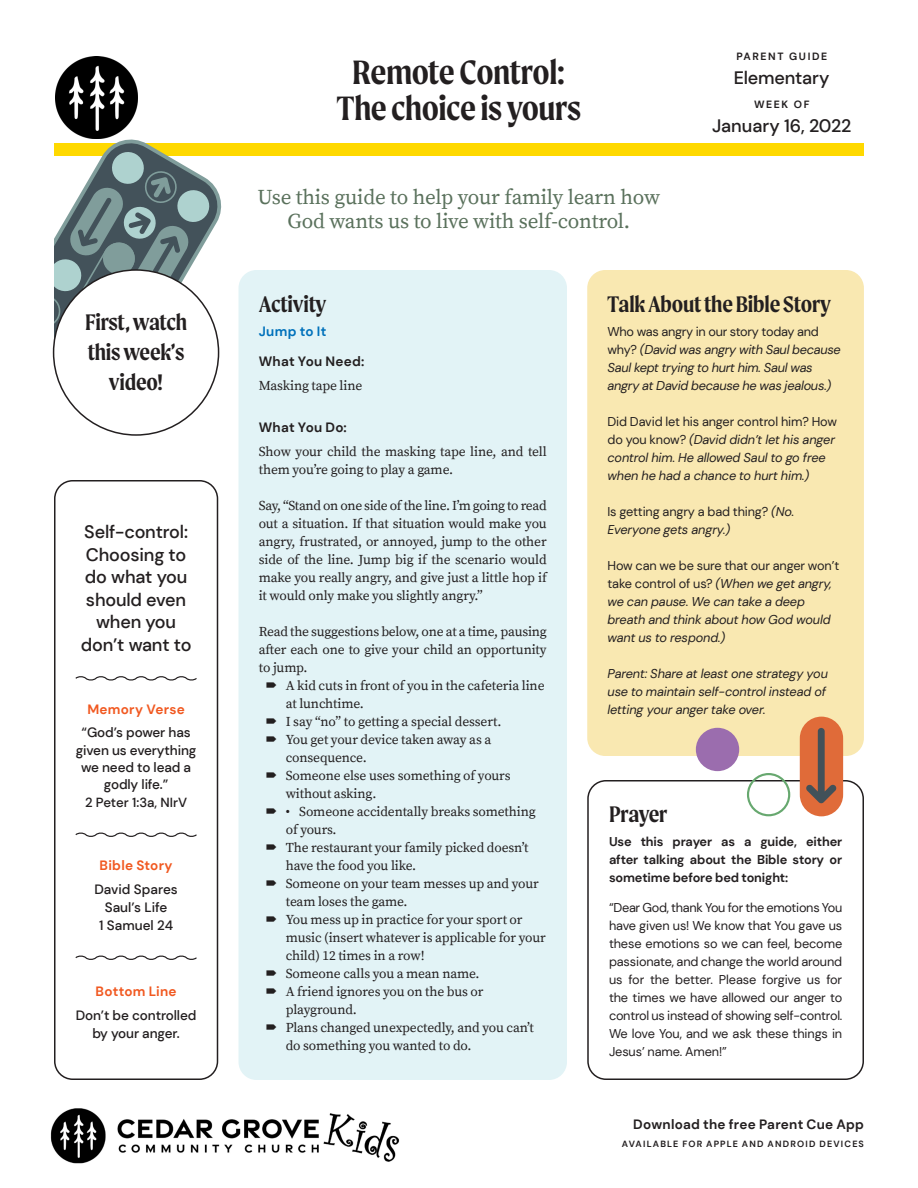
<style>
.page{position:relative;width:918px;height:1188px;background:#fff}
.page>*{position:absolute;margin:0;border:0;box-sizing:border-box;transform-origin:0 0}
.Page_Header_-_Theme{font:600 36px/36px "Moret";letter-spacing:-.015em;color:#231f20;text-align:center}
.Section_-_Title{font:600 24px "Moret";letter-spacing:-.01em;color:#231f20}
.Section_-_Title__Cen{font:600 24px/30px "Moret";letter-spacing:-.01em;color:#231f20;text-align:center}
.Intro_Statement{font:21px/24px "Source Serif Pro";letter-spacing:-.01em;color:#5a715c;text-align:center}
.Sidebar_-_Life_App{font:500 18px/22.5px "DM Sans";letter-spacing:-.01em;color:#231f20;text-align:center}
.Page_Header_-_Date_A{font:500 18px "DM Sans";letter-spacing:-.01em;color:#231f20}
.Body_Copy_-_No_Inden{font:13.5px/18px "Source Serif Pro";letter-spacing:-.01em;color:#231f20}
.Sidebar_-_Body_Copy{font:500 13.5px/17.2px "DM Sans";letter-spacing:-.01em;color:#231f20;text-align:center}
.Section_-_Subhead{font:700 13.5px "DM Sans";letter-spacing:.015em;color:#231f20}
.Sidebar_-_Subhead{font:700 13.5px "DM Sans";letter-spacing:.02em;color:#f15921}
.Section_-_Activity_T{font:700 13.5px "DM Sans";letter-spacing:.025em;color:#0071bb}
.Sidebar_-_Body_Copy-2{font:500 13.2px "DM Sans";color:#231f20}
.Body_Copy_-_Basis{font:italic 12.75px/18px "DM Sans";letter-spacing:-.01em;color:#231f20}
.Body_Copy_-_Basis-2{font:12.75px/18px "DM Sans";letter-spacing:-.01em;color:#231f20}
.Body_Copy_-_Basis-3{font:700 12.75px/18px "DM Sans";letter-spacing:-.01em;color:#231f20;text-align:justify}
.Page_Header_-_Lead-I{font:700 10.5px "DM Sans";letter-spacing:.15em;color:#231f20}
.t1{font:700 9px "DM Sans";letter-spacing:.13em;color:#231f20}
.s1{font-style:normal}
.s2{font-style:italic}
</style>
<div class="page">
<div style="left:239px;top:270px;width:328px;height:810px;background:#e2f3f6;border-radius:18px"></div>
<div style="left:54px;top:144px;width:810px;height:12px;background:#ffd900"></div>
<svg style="left:54px;top:138px;width:170px;height:204px"></svg>
<svg style="left:54px;top:150px;width:157px;height:187px"></svg>
<div style="left:587px;top:270px;width:277px;height:486px;background:#f9e8b1;border-radius:18px"></div>
<div style="left:587px;top:780px;width:277px;height:300px;border:2px solid #231f20;border-radius:18px"></div>
<div style="left:54px;top:270px;width:165px;height:165px;background:#fff;border-radius:50%"></div>
<div style="left:696px;top:728px;width:43px;height:43px;background:#9b6dae;border-radius:50%"></div>
<svg style="left:747px;top:773px;width:43px;height:43px"></svg>
<svg style="left:800px;top:717px;width:43px;height:99px;background:#c8724b"></svg>
<svg style="left:75px;top:676px;width:122px;height:5px"></svg>
<svg style="left:75px;top:832px;width:122px;height:5px"></svg>
<svg style="left:75px;top:955px;width:122px;height:5px"></svg>
<div style="left:54px;top:480px;width:164px;height:600px;border:2px solid #231f20;border-radius:18px"></div>
<img style="left:55px;top:56px;width:82px;height:82px">
<img style="left:51px;top:1108px;width:349px;height:56px">
<p class="Section_-_Title__Cen" style="left:85px;top:307px;width:104px">First, watch this week’s video!</p>
<p class="Sidebar_-_Life_App" style="left:81px;top:520px;width:112px">Self-control:<br>Choosing to do what you should even when you don’t want to</p>
<p class="Sidebar_-_Subhead" style="left:87px;top:701px;width:99px">Memory Verse</p>
<p class="Sidebar_-_Body_Copy" style="left:76px;top:724px;width:122px">“God’s power has given us everything we need to lead a godly life.”</p>
<p class="Sidebar_-_Body_Copy-2" style="left:85px;top:794px;width:104px">2 Peter 1:3a, NIrV</p>
<p class="Sidebar_-_Subhead" style="left:100px;top:857px;width:75px">Bible Story</p>
<p class="Sidebar_-_Body_Copy" style="left:94px;top:880px;width:85px;line-height:18px">David Spares<br>Saul’s Life</p>
<p class="Sidebar_-_Body_Copy" style="left:99px;top:917px;width:76px">1 Samuel 24</p>
<p class="Sidebar_-_Subhead" style="left:96px;top:983px;width:83px">Bottom Line</p>
<p class="Sidebar_-_Body_Copy" style="left:76px;top:1006px;width:122px;line-height:18px">Don’t be controlled by your anger.</p>
<p class="Page_Header_-_Theme" style="left:337px;top:54px;width:246px">Remote Control:<br>The choice is yours</p>
<p class="Intro_Statement" style="left:258px;top:186px;width:404px">Use this guide to help your family learn how<br>God wants us to live with self-control.</p>
<p class="Page_Header_-_Lead-I" style="left:736px;top:50px;width:92px">PARENT GUIDE</p>
<p class="Page_Header_-_Date_A" style="left:734px;top:67px;width:97px">Elementary</p>
<p class="Page_Header_-_Lead-I" style="left:754px;top:98px;width:57px">WEEK OF</p>
<p class="Page_Header_-_Date_A" style="left:712px;top:115px;width:141px">January 16, 2022</p>
<p class="Section_-_Title" style="left:259px;top:290px;width:69px">Activity</p>
<p class="Section_-_Activity_T" style="left:259px;top:323px;width:69px">Jump to It</p>
<p class="Section_-_Subhead" style="left:259px;top:353px;width:107px">What You Need:</p>
<p class="Body_Copy_-_No_Inden" style="left:259px;top:377px;width:105px">Masking tape line</p>
<p class="Section_-_Subhead" style="left:259px;top:419px;width:90px">What You Do:</p>
<p class="Body_Copy_-_No_Inden" style="left:259px;top:443px;width:290px">Show your child the masking tape line, and tell them you’re going to play a game.</p>
<p class="Body_Copy_-_No_Inden" style="left:259px;top:497px;width:290px;text-align:justify">Say, “Stand on one side of the line. I’m going to read out a situation. If that situation would make you angry, frustrated, or annoyed, jump to the other side of the line. Jump big if the scenario would make you really angry, and give just a little hop if it would only make you slightly angry.”</p>
<p class="Body_Copy_-_No_Inden" style="left:259px;top:623px;width:290px;text-align:justify">Read the suggestions below, one at a time, pausing after each one to give your child an opportunity to jump.</p>
<p class="Body_Copy_-_No_Inden" style="left:286px;top:677px;width:260px">A kid cuts in front of you in the cafeteria line at lunchtime.</p>
<p class="Body_Copy_-_No_Inden" style="left:286px;top:713px;width:217px">I say “no” to getting a special dessert.</p>
<p class="Body_Copy_-_No_Inden" style="left:286px;top:731px;width:207px">You get your device taken away as a consequence.</p>
<p class="Body_Copy_-_No_Inden" style="left:286px;top:767px;width:226px">Someone else uses something of yours without asking.</p>
<p class="Body_Copy_-_No_Inden" style="left:286px;top:803px;width:252px">• Someone accidentally breaks something of yours.</p>
<p class="Body_Copy_-_No_Inden" style="left:286px;top:839px;width:244px">The restaurant your family picked doesn’t have the food you like.</p>
<p class="Body_Copy_-_No_Inden" style="left:286px;top:875px;width:255px">Someone on your team messes up and your team loses the game.</p>
<p class="Body_Copy_-_No_Inden" style="left:286px;top:911px;width:262px">You mess up in practice for your sport or music (insert whatever is applicable for your child) 12 times in a row!</p>
<p class="Body_Copy_-_No_Inden" style="left:286px;top:965px;width:195px">Someone calls you a mean name.</p>
<p class="Body_Copy_-_No_Inden" style="left:286px;top:983px;width:199px">A friend ignores you on the bus or playground.</p>
<p class="Body_Copy_-_No_Inden" style="left:286px;top:1019px;width:250px">Plans changed unexpectedly, and you can’t do something you wanted to do.</p>
<p class="Section_-_Title" style="left:608px;top:290px;width:225px">Talk About the Bible Story</p>
<p class="Body_Copy_-_Basis" style="left:608px;top:322px;width:235px"><span class="s1">Who was angry in our story today and why?</span> (David was angry with Saul because Saul kept trying to hurt him. Saul was angry at David because he was jealous.)</p>
<p class="Body_Copy_-_Basis" style="left:608px;top:412px;width:231px"><span class="s1">Did David let his anger control him? How do you know?</span> (David didn’t let his anger control him. He allowed Saul to go free when he had a chance to hurt him.)</p>
<p class="Body_Copy_-_Basis-2" style="left:608px;top:502px;width:188px">Is getting angry a bad thing? <span class="s2">(No.<br>Everyone gets angry.)</span></p>
<p class="Body_Copy_-_Basis" style="left:608px;top:556px;width:233px"><span class="s1">How can we be sure that our anger won’t take control of us?</span> (When we get angry, we can pause. We can take a deep breath and think about how God would want us to respond.)</p>
<p class="Body_Copy_-_Basis" style="left:608px;top:664px;width:222px">Parent: Share at least one strategy you use to maintain self-control instead of letting your anger take over.</p>
<p class="Section_-_Title" style="left:609px;top:800px;width:60px">Prayer</p>
<p class="Body_Copy_-_Basis-3" style="left:609px;top:833px;width:235px">Use this prayer as a guide, either after talking about the Bible story or sometime before bed tonight:</p>
<p class="Body_Copy_-_Basis-2" style="left:609px;top:898px;width:235px;text-align:justify">“Dear God, thank You for the emotions You have given us! We know that You gave us these emotions so we can feel, become passionate, and change the world around us for the better. Please forgive us for the times we have allowed our anger to control us instead of showing self-control.<br>We love You, and we ask these things in Jesus’ name. Amen!”</p>
<p class="Section_-_Subhead" style="left:633px;top:1116px;width:232px">Download the free Parent Cue App</p>
<p class="t1" style="left:622px;top:1138px;width:244px">AVAILABLE FOR APPLE AND ANDROID DEVICES</p>
</div>
